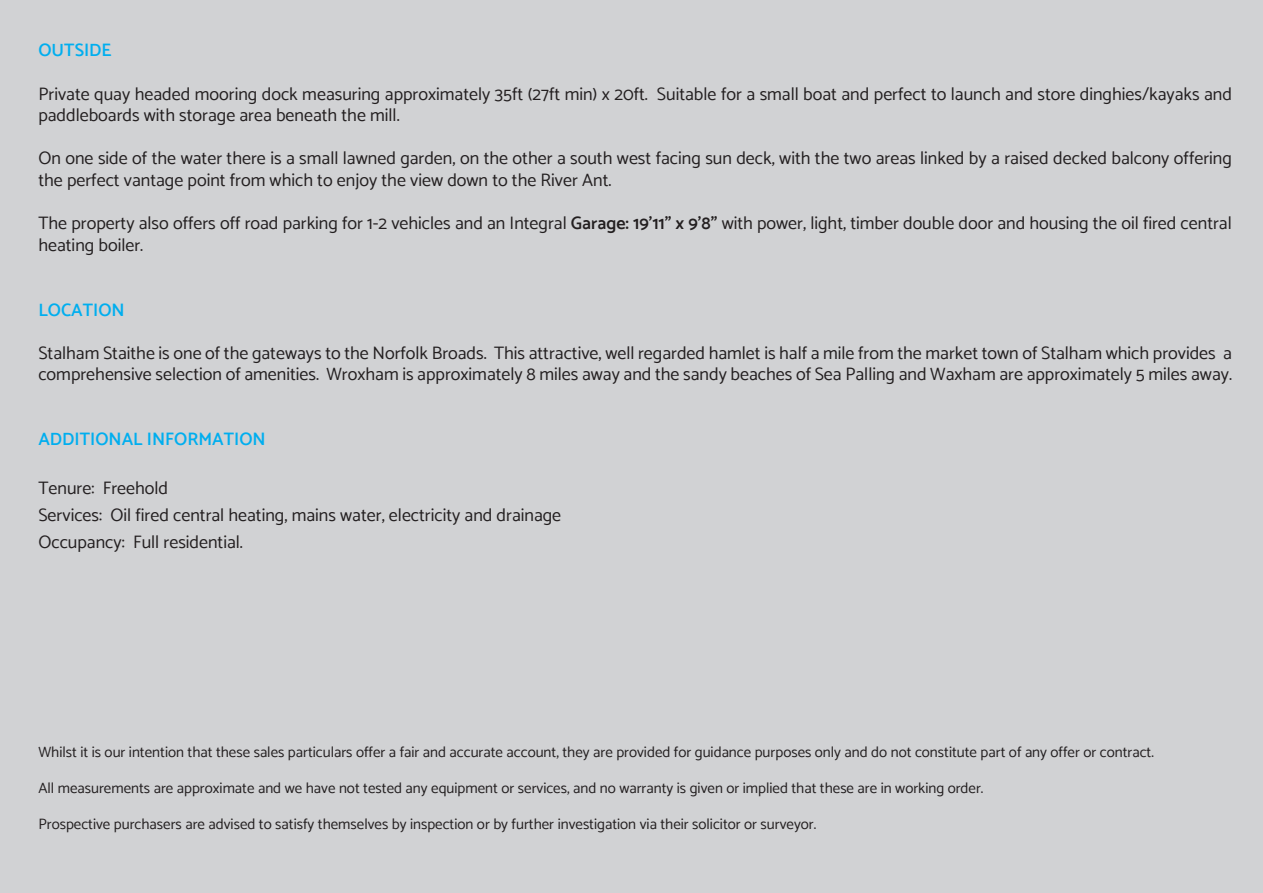
<style>
.page{position:relative;width:1263px;height:893px;background:#d1d2d4}
.page>*{position:absolute;margin:0;border:0;box-sizing:border-box;transform-origin:0 0}
.t1{font:18px/21.6px "Catamaran";color:#231f20}
.Cyan_Brochure_Headin{font:600 18px "Catamaran";color:#00aeef}
.t2{font:15px "Catamaran";color:#231f20}
.s1{font-weight:600}
</style>
<div class="page">
<p class="Cyan_Brochure_Headin" style="left:38px;top:40px;width:75px">OUTSIDE</p>
<p class="t1" style="left:38px;top:83px;width:1195px">Private quay headed mooring dock measuring approximately 35ft (27ft min) x 20ft. Suitable for a small boat and perfect to launch and store dinghies/kayaks and paddleboards with storage area beneath the mill.</p>
<p class="t1" style="left:38px;top:147px;width:1195px">On one side of the water there is a small lawned garden, on the other a south west facing sun deck, with the two areas linked by a raised decked balcony offering the perfect vantage point from which to enjoy the view down to the River Ant.</p>
<p class="t1" style="left:38px;top:212px;width:1195px">The property also offers off road parking for 1-2 vehicles and an Integral <span class="s1">Garage: 19’11” x 9’8”</span> with power, light, timber double door and housing the oil fired central heating boiler.</p>
<p class="Cyan_Brochure_Headin" style="left:38px;top:299px;width:88px">LOCATION</p>
<p class="t1" style="left:38px;top:342px;width:1195px">Stalham Staithe is one of the gateways to the Norfolk Broads. This attractive, well regarded hamlet is half a mile from the market town of Stalham which provides a comprehensive selection of amenities. Wroxham is approximately 8 miles away and the sandy beaches of Sea Palling and Waxham are approximately 5 miles away.</p>
<p class="Cyan_Brochure_Headin" style="left:38px;top:428px;width:229px">ADDITIONAL INFORMATION</p>
<p class="t1" style="left:38px;top:477px;width:131px">Tenure: Freehold</p>
<p class="t1" style="left:38px;top:504px;width:524px">Services: Oil fired central heating, mains water, electricity and drainage</p>
<p class="t1" style="left:38px;top:531px;width:206px">Occupancy: Full residential.</p>
<p class="t2" style="left:38px;top:743px;width:1117px">Whilst it is our intention that these sales particulars offer a fair and accurate account, they are provided for guidance purposes only and do not constitute part of any offer or contract.</p>
<p class="t2" style="left:38px;top:779px;width:946px">All measurements are approximate and we have not tested any equipment or services, and no warranty is given or implied that these are in working order.</p>
<p class="t2" style="left:38px;top:815px;width:779px">Prospective purchasers are advised to satisfy themselves by inspection or by further investigation via their solicitor or surveyor.</p>
</div>
